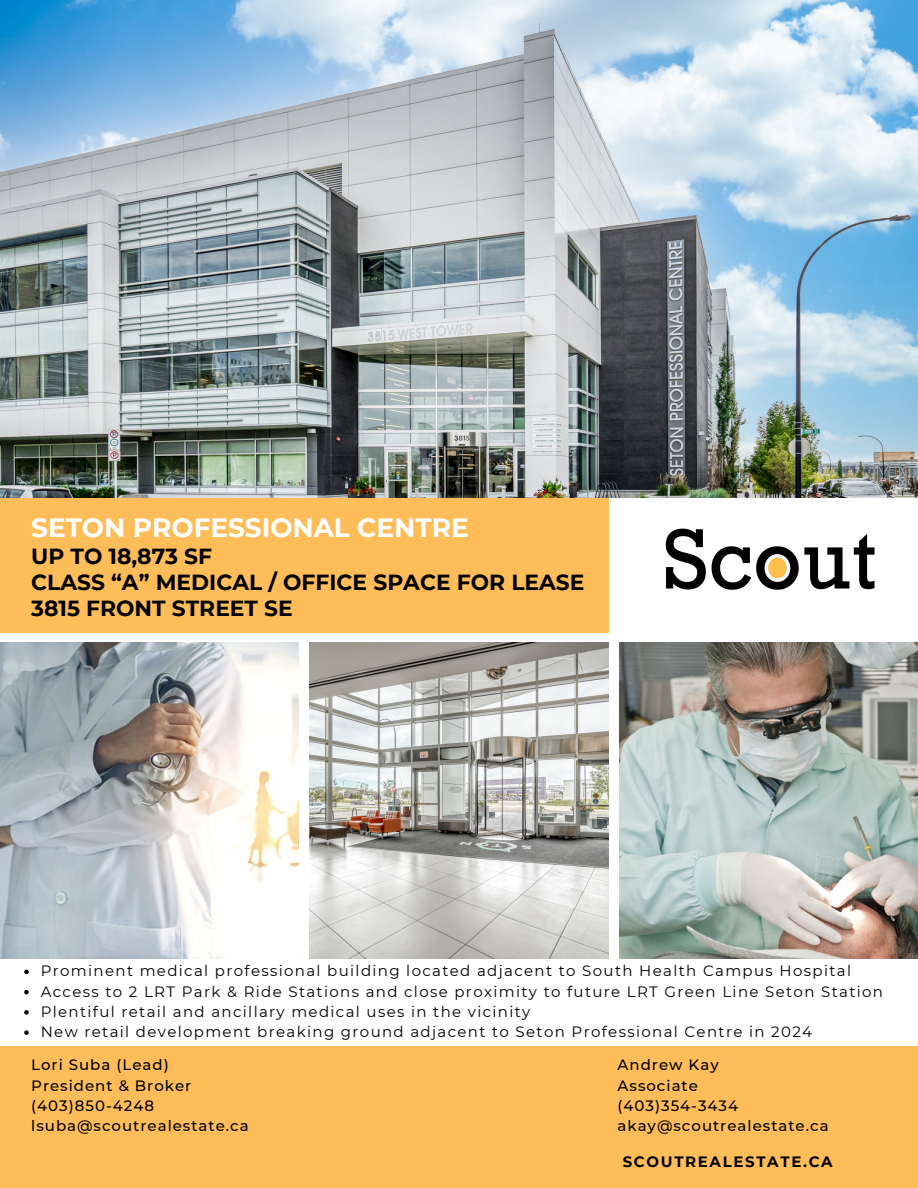
<style>
.page{position:relative;width:918px;height:1188px;background:#fff}
.page>*{position:absolute;margin:0;border:0;box-sizing:border-box;transform-origin:0 0}
.t1{font:700 26.25px "Montserrat";color:#fff}
.t2{font:700 21.75px/25.8px "Montserrat";color:#000}
.t3{font:15px "Montserrat";letter-spacing:.09em;color:#000}
.t4{font:500 15px/20.2px "Montserrat";letter-spacing:.065em;color:#000}
.t5{font:700 15px "Montserrat";letter-spacing:.11em;color:#000}
</style>
<div class="page">
<img style="left:0;top:0;width:918px;height:498px">
<img style="left:0;top:642px;width:298px;height:316px">
<img style="left:309px;top:642px;width:300px;height:316px">
<img style="left:620px;top:642px;width:298px;height:316px">
<div style="left:0;top:1046px;width:918px;height:142px;background:#ffbd59"></div>
<div style="left:0;top:498px;width:609px;height:135px;background:#ffbd59"></div>
<img style="left:665px;top:528px;width:210px;height:62px">
<svg style="left:24px;top:970px;width:5px;height:4px"></svg>
<svg style="left:24px;top:990px;width:5px;height:4px"></svg>
<svg style="left:24px;top:1010px;width:5px;height:5px"></svg>
<svg style="left:24px;top:1030px;width:5px;height:5px"></svg>
<h1 class="t1" style="left:31px;top:512px;width:439px">SETON PROFESSIONAL CENTRE</h1>
<h1 class="t2" style="left:31px;top:543px;width:555px">UP TO 18,873 SF<br>CLASS “A” MEDICAL / OFFICE SPACE FOR LEASE<br>3815 FRONT STREET SE</h1>
<p class="t3" style="left:41px;top:962px;width:812px">Prominent medical professional building located adjacent to South Health Campus Hospital</p>
<p class="t3" style="left:41px;top:982px;width:844px">Access to 2 LRT Park &amp; Ride Stations and close proximity to future LRT Green Line Seton Station</p>
<p class="t3" style="left:41px;top:1002px;width:491px">Plentiful retail and ancillary medical uses in the vicinity</p>
<p class="t3" style="left:41px;top:1023px;width:773px">New retail development breaking ground adjacent to Seton Professional Centre in 2024</p>
<h3 class="t4" style="left:31px;top:1055px;width:219px">Lori Suba (Lead)<br>President &amp; Broker (403)850-4248 lsuba@scoutrealestate.ca</h3>
<h3 class="t5" style="left:623px;top:1152px;width:212px">SCOUTREALESTATE.CA</h3>
<h2 class="t4" style="left:618px;top:1055px;width:213px">Andrew Kay<br>Associate<br>(403)354-3434 akay@scoutrealestate.ca</h2>
</div>
